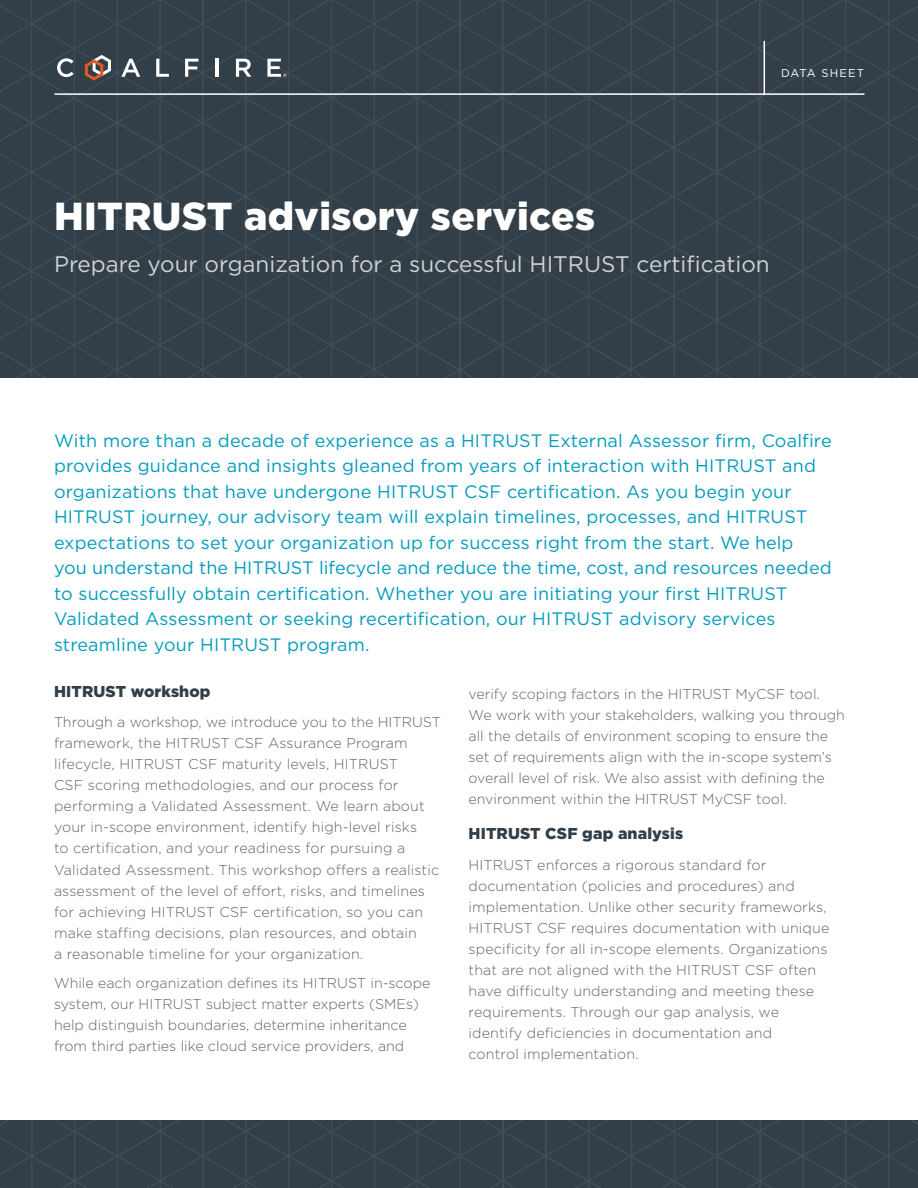
<style>
.page{position:relative;width:918px;height:1188px;background:#fff}
.page>*{position:absolute;margin:0;border:0;box-sizing:border-box;transform-origin:0 0}
.t1{font:900 39px "Gotham";letter-spacing:.01em;color:#fff}
.t2{font:22.5px "Gotham";color:#d0d3d4}
.t3{font:18px/25.5px "Gotham";letter-spacing:.01em;color:#059cbd}
.t4{font:900 15.75px "Gotham";letter-spacing:.01em;color:#333f48}
.t5{font:300 14.25px/21px "Gotham";letter-spacing:.01em;color:#5c656d}
.t6{font:11.25px "Gotham";letter-spacing:.1em;color:#fff}
</style>
<div class="page">
<div style="left:0;top:0;width:30px;height:378px;background:#333f48"></div>
<svg style="left:30px;top:0;width:888px;height:378px;background:#344049"></svg>
<svg style="left:0;top:1120px;width:716px;height:68px;background:#344049"></svg>
<svg style="left:716px;top:1120px;width:202px;height:68px;background:#344049"></svg>
<hr style="left:54px;top:93px;width:810px;height:2px;background:#fff">
<hr style="left:764px;top:41px;width:1px;height:54px;background:#fff">
<svg style="left:57px;top:58px;width:17px;height:19px"></svg>
<svg style="left:121px;top:59px;width:19px;height:18px"></svg>
<svg style="left:156px;top:59px;width:13px;height:18px"></svg>
<svg style="left:185px;top:59px;width:14px;height:18px"></svg>
<hr style="left:215px;top:59px;width:3px;height:18px;background:#fff">
<svg style="left:236px;top:59px;width:15px;height:18px"></svg>
<svg style="left:85px;top:55px;width:26px;height:26px"></svg>
<svg style="left:267px;top:59px;width:20px;height:18px"></svg>
<p class="t6" style="left:781px;top:67px;width:84px">DATA SHEET</p>
<h1 class="t1" style="left:54px;top:193px;width:543px">HITRUST advisory services</h1>
<h2 class="t2" style="left:54px;top:251px;width:717px">Prepare your organization for a successful HITRUST certification</h2>
<p class="t3" style="left:54px;top:427px;width:779px">With more than a decade of experience as a HITRUST External Assessor firm, Coalfire provides guidance and insights gleaned from years of interaction with HITRUST and organizations that have undergone HITRUST CSF certification. As you begin your HITRUST journey, our advisory team will explain timelines, processes, and HITRUST expectations to set your organization up for success right from the start. We help<br>you understand the HITRUST lifecycle and reduce the time, cost, and resources needed to successfully obtain certification. Whether you are initiating your first HITRUST Validated Assessment or seeking recertification, our HITRUST advisory services streamline your HITRUST program.</p>
<p class="t4" style="left:54px;top:682px;width:158px">HITRUST workshop</p>
<p class="t5" style="left:54px;top:712px;width:389px">Through a workshop, we introduce you to the HITRUST framework, the HITRUST CSF Assurance Program lifecycle, HITRUST CSF maturity levels, HITRUST<br>CSF scoring methodologies, and our process for performing a Validated Assessment. We learn about your in-scope environment, identify high-level risks<br>to certification, and your readiness for pursuing a Validated Assessment. This workshop offers a realistic assessment of the level of effort, risks, and timelines for achieving HITRUST CSF certification, so you can make staffing decisions, plan resources, and obtain<br>a reasonable timeline for your organization.</p>
<p class="t5" style="left:54px;top:972px;width:378px">While each organization defines its HITRUST in-scope system, our HITRUST subject matter experts (SMEs) help distinguish boundaries, determine inheritance from third parties like cloud service providers, and</p>
<p class="t5" style="left:469px;top:683px;width:378px">verify scoping factors in the HITRUST MyCSF tool.<br>We work with your stakeholders, walking you through all the details of environment scoping to ensure the set of requirements align with the in-scope system’s overall level of risk. We also assist with defining the environment within the HITRUST MyCSF tool.</p>
<p class="t4" style="left:469px;top:825px;width:216px">HITRUST CSF gap analysis</p>
<p class="t5" style="left:469px;top:854px;width:362px">HITRUST enforces a rigorous standard for documentation (policies and procedures) and implementation. Unlike other security frameworks, HITRUST CSF requires documentation with unique specificity for all in-scope elements. Organizations that are not aligned with the HITRUST CSF often have difficulty understanding and meeting these requirements. Through our gap analysis, we identify deficiencies in documentation and<br>control implementation.</p>
</div>
